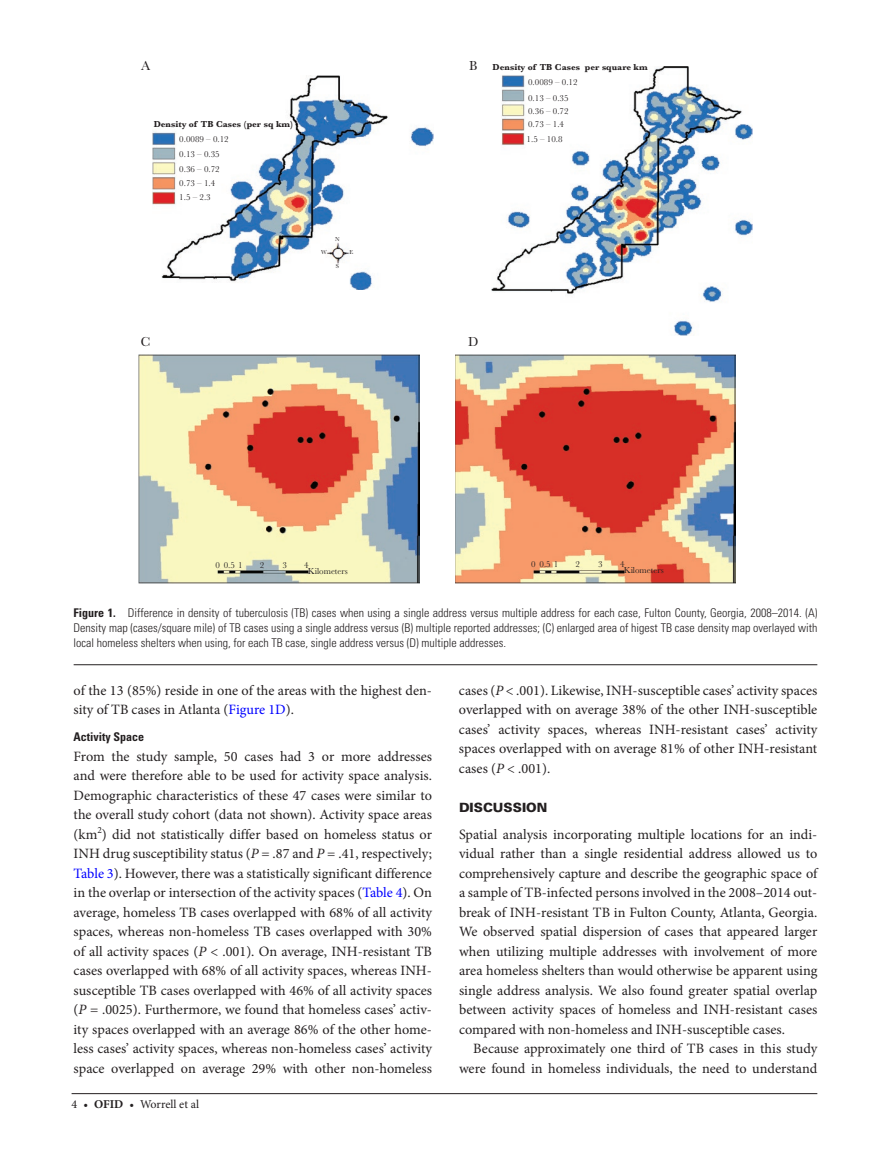
<style>
.page{position:relative;width:891px;height:1174px;background:#fff}
.page>*{position:absolute;margin:0;border:0;box-sizing:border-box;transform-origin:0 0}
.t1{font:14.25px/19.5px "Minion Pro";color:#231f20;text-align:justify}
.t2{font:13.5px "Baskerville MT Std";color:#231f20}
.t3{font:900 12.75px "Univers LT Std";color:#231f20}
.t4{font:300 condensed 12px/15px "Univers LT Std";color:#231f20;text-align:justify}
.t5{font:12px "Minion Pro";color:#231f20}
.t6{font:700 condensed 12px "Univers LT Std";color:#231f20}
.t7{font:9px "Baskerville MT Std";color:#231f20}
.t8{font:700 9px "Baskerville MT Std";color:#231f20}
.t9{font:6px "Baskerville MT Std";color:#231f20}
.s1{font-weight:700}
.s2{color:#00f}
.s3{font-style:italic}
</style>
<div class="page">
<hr style="left:72px;top:1093px;width:745px;height:1px;background:#231f20">
<hr style="left:74px;top:664px;width:743px;height:1px;background:#231f20">
<img style="left:153px;top:75px;width:280px;height:215px">
<img style="left:492px;top:66px;width:261px;height:270px">
<img style="left:138px;top:354px;width:281px;height:229px">
<img style="left:455px;top:354px;width:281px;height:229px">
<p class="t2" style="left:141px;top:58px;width:11px">A</p>
<p class="t2" style="left:469px;top:58px;width:10px">B</p>
<p class="t8" style="left:154px;top:119px;width:141px">Density of TB Cases (per sq km)</p>
<p class="t7" style="left:179px;top:134px;width:51px">0.0089 – 0.12</p>
<p class="t7" style="left:179px;top:148px;width:42px">0.13 – 0.35</p>
<p class="t7" style="left:179px;top:164px;width:42px">0.36 – 0.72</p>
<p class="t7" style="left:179px;top:178px;width:37px">0.73 – 1.4</p>
<p class="t7" style="left:179px;top:192px;width:33px">1.5 – 2.3</p>
<p class="t9" style="left:335px;top:235px;width:6px">N</p>
<p class="t9" style="left:336px;top:262px;width:5px">S</p>
<p class="t9" style="left:321px;top:249px;width:7px">W</p>
<p class="t9" style="left:349px;top:249px;width:5px">E</p>
<p class="t8" style="left:493px;top:62px;width:157px">Density of TB Cases per square km</p>
<p class="t7" style="left:528px;top:77px;width:51px">0.0089 – 0.12</p>
<p class="t7" style="left:528px;top:93px;width:42px">0.13 – 0.35</p>
<p class="t7" style="left:528px;top:106px;width:42px">0.36 – 0.72</p>
<p class="t7" style="left:528px;top:119px;width:37px">0.73 – 1.4</p>
<p class="t7" style="left:527px;top:134px;width:37px">1.5 – 10.8</p>
<p class="t2" style="left:141px;top:334px;width:11px">C</p>
<p class="t2" style="left:468px;top:334px;width:12px">D</p>
<p class="t7" style="left:215px;top:560px;width:29px">0 0.5 1</p>
<p class="t7" style="left:260px;top:560px;width:6px">2</p>
<p class="t7" style="left:282px;top:560px;width:6px">3</p>
<p class="t7" style="left:304px;top:560px;width:6px">4</p>
<p class="t7" style="left:308px;top:566px;width:42px">Kilometers</p>
<p class="t7" style="left:531px;top:559px;width:29px">0 0.5 1</p>
<p class="t7" style="left:576px;top:559px;width:6px">2</p>
<p class="t7" style="left:598px;top:559px;width:6px">3</p>
<p class="t7" style="left:620px;top:559px;width:6px">4</p>
<p class="t7" style="left:624px;top:565px;width:42px">Kilometers</p>
<p class="t4" style="left:74px;top:605px;width:745px"><span class="s1">Figure 1.</span> Difference in density of tuberculosis (TB) cases when using a single address versus multiple address for each case, Fulton County, Georgia, 2008–2014. (A)<br>Density map (cases/square mile) of TB cases using a single address versus (B) multiple reported addresses; (C) enlarged area of higest TB case density map overlayed with local homeless shelters when using, for each TB case, single address versus (D) multiple addresses.</p>
<p class="t1" style="left:74px;top:681px;width:360px">of the 13 (85%) reside in one of the areas with the highest den&shy;sity of TB cases in Atlanta (<span class="s2">Figure 1D</span>).</p>
<p class="t6" style="left:74px;top:730px;width:72px">Activity Space</p>
<p class="t1" style="left:74px;top:747px;width:360px">From the study sample, 50 cases had 3 or more addresses and were therefore able to be used for activity space analysis.<br>Demographic characteristics of these 47 cases were similar to the overall study cohort (data not shown). Activity space areas (km<sup>2</sup>) did not statistically differ based on homeless status or INH drug susceptibility status (<span class="s3">P</span> = .87 and <span class="s3">P</span> = .41, respectively; <span class="s2">Table 3</span>). However, there was a statistically significant difference in the overlap or intersection of the activity spaces (<span class="s2">Table 4</span>). On average, homeless TB cases overlapped with 68% of all activity spaces, whereas non-homeless TB cases overlapped with 30% of all activity spaces (<span class="s3">P</span> &lt; .001). On average, INH-resistant TB cases overlapped with 68% of all activity spaces, whereas INH&shy;susceptible TB cases overlapped with 46% of all activity spaces (<span class="s3">P</span> = .0025). Furthermore, we found that homeless cases’ activ&shy;ity spaces overlapped with an average 86% of the other home&shy;less cases’ activity spaces, whereas non-homeless cases’ activity space overlapped on average 29% with other non-homeless</p>
<p class="t5" style="left:72px;top:1096px;width:129px">4 • <span class="s1">OFID</span> • Worrell et al</p>
<p class="t1" style="left:459px;top:681px;width:360px">cases (<span class="s3">P</span> &lt; .001). Likewise, INH-susceptible cases’ activity spaces overlapped with on average 38% of the other INH-susceptible cases’ activity spaces, whereas INH-resistant cases’ activity spaces overlapped with on average 81% of other INH-resistant cases (<span class="s3">P</span> &lt; .001).</p>
<p class="t3" style="left:459px;top:799px;width:90px">DISCUSSION</p>
<p class="t1" style="left:459px;top:825px;width:360px">Spatial analysis incorporating multiple locations for an indi&shy;vidual rather than a single residential address allowed us to comprehensively capture and describe the geographic space of a sample of TB-infected persons involved in the 2008–2014 out&shy;break of INH-resistant TB in Fulton County, Atlanta, Georgia.<br>We observed spatial dispersion of cases that appeared larger when utilizing multiple addresses with involvement of more area homeless shelters than would otherwise be apparent using single address analysis. We also found greater spatial overlap between activity spaces of homeless and INH-resistant cases compared with non-homeless and INH-susceptible cases.</p>
<p class="t1" style="left:459px;top:1039px;width:360px;text-align:right">Because approximately one third of TB cases in this study were found in homeless individuals, the need to understand</p>
</div>
